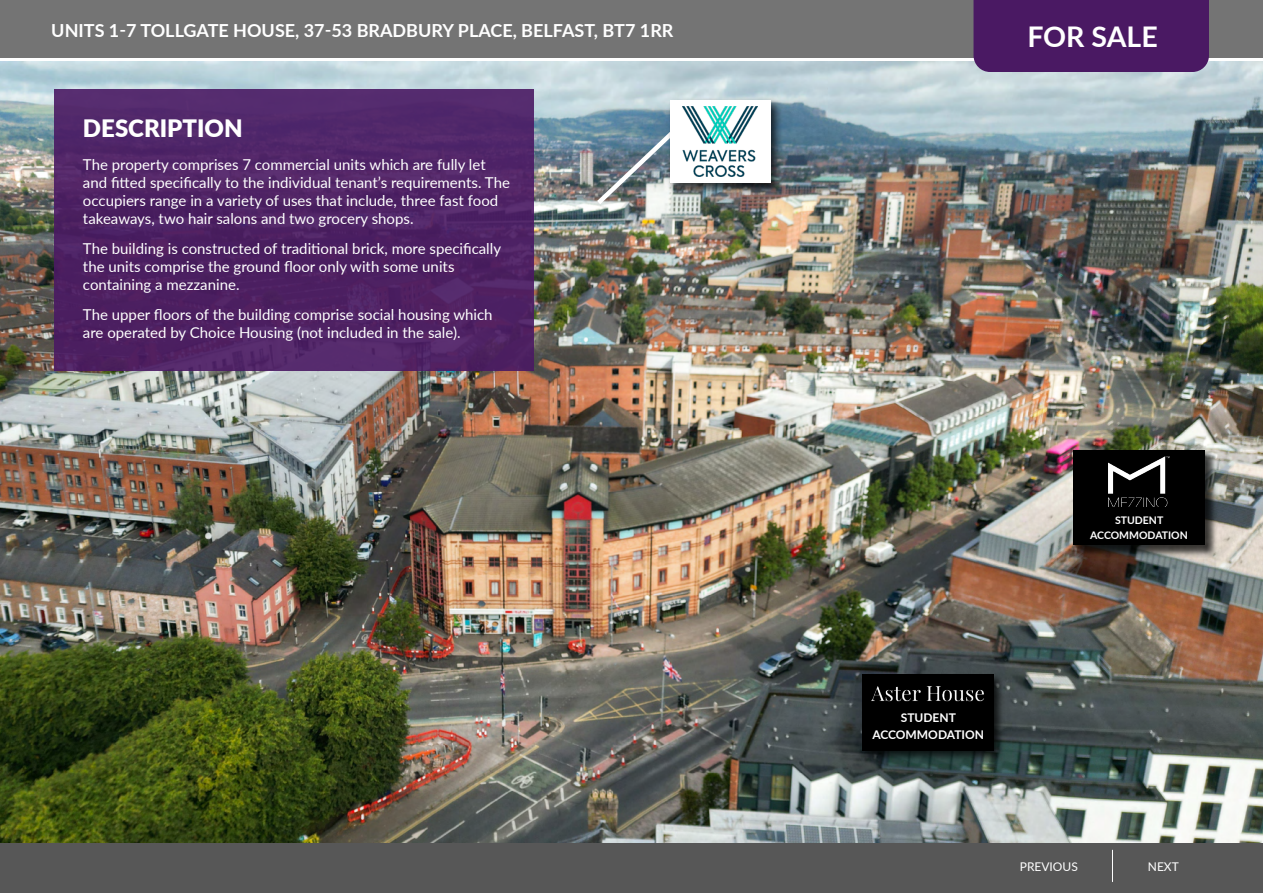
<style>
.page{position:relative;width:1263px;height:893px;background:#fff}
.page>*{position:absolute;margin:0;border:0;box-sizing:border-box;transform-origin:0 0}
.t1{font:700 28.5px "Lato";color:#fff}
.t2{font:900 24px "Lato";color:#fff}
.t3{font:700 18px "Lato";color:#fff}
.t4{font:15px/18px "Lato";color:#fff}
.t5{font:700 12px/16.5px "Lato";color:#fff;text-align:center}
.t6{font:12px "Lato";color:#fff}
.t7{font:700 10.5px/15px "Lato";color:#fff;text-align:center}
</style>
<div class="page">
<img style="left:0;top:62px;width:1263px;height:781px">
<div style="left:54px;top:89px;width:480px;height:281px;background:#4f2365"></div>
<img style="left:592px;top:112px;width:102px;height:97px">
<div style="left:861px;top:672px;width:144px;height:89px;background:#000;opacity:.75"></div>
<div style="left:862px;top:674px;width:132px;height:77px;background:#000"></div>
<img style="left:872px;top:686px;width:112px;height:16px">
<div style="left:1073px;top:450px;width:144px;height:108px;background:#000;opacity:.75"></div>
<div style="left:1073px;top:450px;width:131px;height:95px;background:#000"></div>
<img style="left:1108px;top:457px;width:62px;height:49px">
<div style="left:0;top:0;width:1263px;height:57px;background:#747474"></div>
<div style="left:973px;top:0;width:236px;height:72px;background:#4a1963"></div>
<div style="left:0;top:843px;width:1263px;height:50px;background:#575757"></div>
<div style="left:666px;top:97px;width:117px;height:99px;background:#000;opacity:.75"></div>
<div style="left:670px;top:100px;width:100px;height:83px;background:#fff"></div>
<img style="left:683px;top:107px;width:75px;height:70px">
<hr style="left:1112px;top:850px;width:1px;height:32px;background:#fff">
<p class="t3" style="left:51px;top:17px;width:624px">UNITS 1-7 TOLLGATE HOUSE, 37-53 BRADBURY PLACE, BELFAST, BT7 1RR</p>
<h2 class="t2" style="left:83px;top:110px;width:161px">DESCRIPTION</h2>
<p class="t4" style="left:83px;top:155px;width:428px">The property comprises 7 commercial units which are fully let and fitted specifically to the individual tenant’s requirements. The occupiers range in a variety of uses that include, three fast food takeaways, two hair salons and two grocery shops.</p>
<p class="t4" style="left:83px;top:239px;width:420px">The building is constructed of traditional brick, more specifically the units comprise the ground floor only with some units containing a mezzanine.</p>
<p class="t4" style="left:83px;top:305px;width:411px">The upper floors of the building comprise social housing which are operated by Choice Housing (not included in the sale).</p>
<h1 class="t1" style="left:1027px;top:16px;width:132px">FOR SALE</h1>
<p class="t7" style="left:1090px;top:512px;width:99px">STUDENT<br>ACCOMMODATION</p>
<p class="t5" style="left:872px;top:709px;width:113px">STUDENT<br>ACCOMMODATION</p>
<p class="t6" style="left:1020px;top:858px;width:60px">PREVIOUS</p>
<p class="t6" style="left:1148px;top:858px;width:32px">NEXT</p>
</div>
